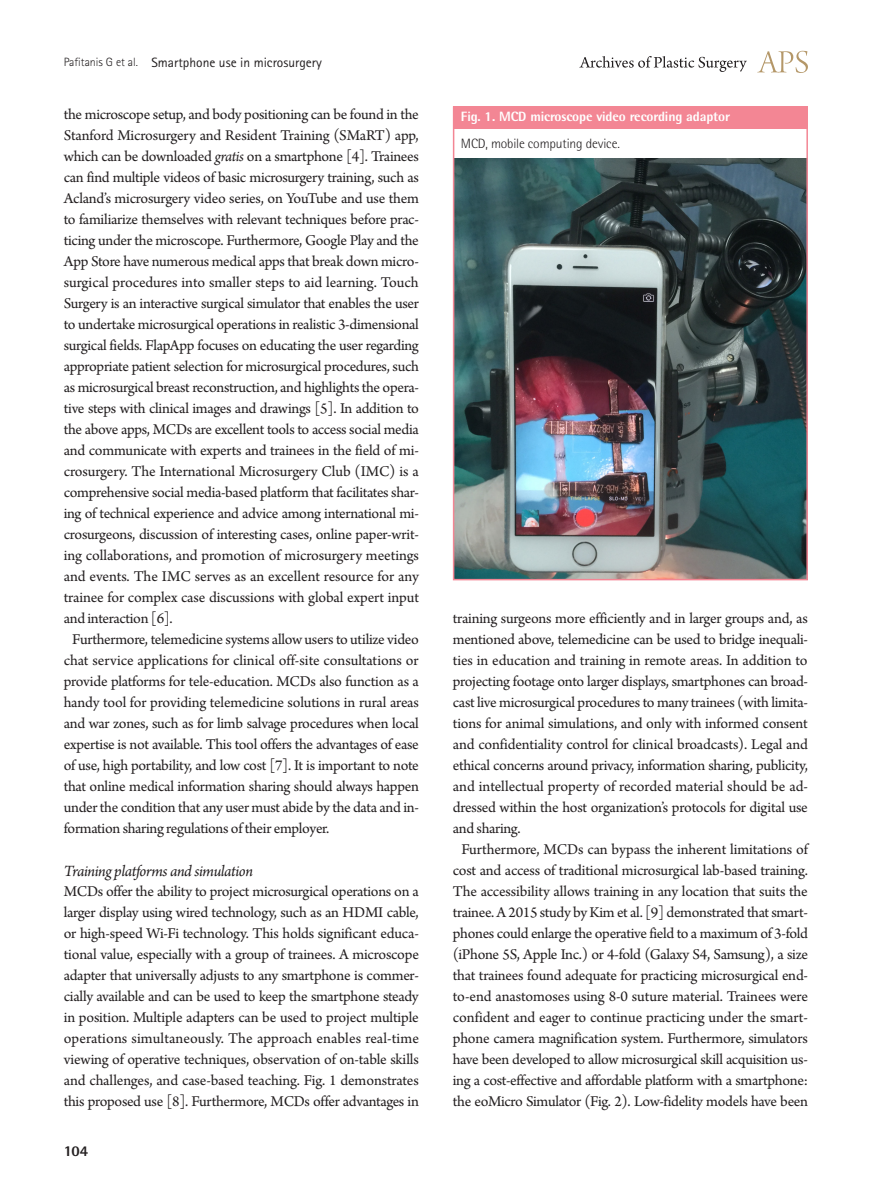
<style>
.page{position:relative;width:893px;height:1191px;background:#fff}
.page>*{position:absolute;margin:0;border:0;box-sizing:border-box;transform-origin:0 0}
.본문_0{font:italic 16.5px "Arno Pro";letter-spacing:-.025em;color:#231f20}
.본문_0-2{font:15.75px/21px "Arno Pro";letter-spacing:-.02em;color:#231f20;text-align:justify}
.본문{font:15.75px/21px "Arno Pro";letter-spacing:-.02em;color:#231f20;text-align:justify}
.t1{font:800 15px "Rotis Semi Sans Std";color:#231f20}
.하시라_제목{font:13.5px "Rotis Sans Serif Std";color:#231f20}
.표그림제목{font:800 13.5px "Rotis Semi Sans Std";letter-spacing:-.01em;color:#fff}
.그림설명{font:300 13.5px "Rotis Semi Sans Std";letter-spacing:-.01em;color:#231f20}
.s1{font-weight:300;font-size:12px}
.s2{font-style:italic}
</style>
<div class="page">
<svg style="left:757px;top:51px;width:51px;height:22px"></svg>
<svg style="left:579px;top:56px;width:168px;height:16px"></svg>
<img style="left:456px;top:158px;width:349px;height:419px">
<div style="left:453px;top:106px;width:354px;height:23px;background:#f38694"></div>
<div style="left:453px;top:106px;width:355px;height:474px;border:2px solid #f38694"></div>
<p class="하시라_제목" style="left:64px;top:54px;width:260px"><span class="s1">Pafitanis G et al.</span> Smartphone use in microsurgery</p>
<p class="본문_0-2" style="left:64px;top:105px;width:357px">the microscope setup, and body positioning can be found in the Stanford Microsurgery and Resident Training (SMaRT) app, which can be downloaded <span class="s2">gratis</span> on a smartphone [4]. Trainees can find multiple videos of basic microsurgery training, such as Acland’s microsurgery video series, on YouTube and use them to familiarize themselves with relevant techniques before prac&shy;ticing under the microscope. Furthermore, Google Play and the App Store have numerous medical apps that break down micro&shy;surgical procedures into smaller steps to aid learning. Touch Surgery is an interactive surgical simulator that enables the user to undertake microsurgical operations in realistic 3-dimensional surgical fields. FlapApp focuses on educating the user regarding appropriate patient selection for microsurgical procedures, such as microsurgical breast reconstruction, and highlights the opera&shy;tive steps with clinical images and drawings [5]. In addition to the above apps, MCDs are excellent tools to access social media and communicate with experts and trainees in the field of mi&shy;crosurgery. The International Microsurgery Club (IMC) is a comprehensive social media-based platform that facilitates shar&shy;ing of technical experience and advice among international mi&shy;crosurgeons, discussion of interesting cases, online paper-writ&shy;ing collaborations, and promotion of microsurgery meetings and events. The IMC serves as an excellent resource for any trainee for complex case discussions with global expert input and interaction [6].</p>
<p class="본문" style="left:64px;top:630px;width:357px;text-indent:9px">Furthermore, telemedicine systems allow users to utilize video chat service applications for clinical off-site consultations or provide platforms for tele-education. MCDs also function as a handy tool for providing telemedicine solutions in rural areas and war zones, such as for limb salvage procedures when local expertise is not available. This tool offers the advantages of ease of use, high portability, and low cost [7]. It is important to note that online medical information sharing should always happen under the condition that any user must abide by the data and in&shy;formation sharing regulations of their employer.</p>
<p class="본문_0" style="left:64px;top:861px;width:191px">Training platforms and simulation</p>
<p class="본문_0-2" style="left:64px;top:882px;width:357px">MCDs offer the ability to project microsurgical operations on a larger display using wired technology, such as an HDMI cable, or high-speed Wi-Fi technology. This holds significant educa&shy;tional value, especially with a group of trainees. A microscope adapter that universally adjusts to any smartphone is commer&shy;cially available and can be used to keep the smartphone steady in position. Multiple adapters can be used to project multiple operations simultaneously. The approach enables real-time viewing of operative techniques, observation of on-table skills and challenges, and case-based teaching. Fig. 1 demonstrates this proposed use [8]. Furthermore, MCDs offer advantages in</p>
<p class="t1" style="left:64px;top:1141px;width:26px">104</p>
<p class="표그림제목" style="left:461px;top:108px;width:271px">Fig. 1. MCD microscope video recording adaptor</p>
<p class="그림설명" style="left:461px;top:136px;width:160px">MCD, mobile computing device.</p>
<p class="본문_0-2" style="left:453px;top:609px;width:357px">training surgeons more efficiently and in larger groups and, as mentioned above, telemedicine can be used to bridge inequali&shy;ties in education and training in remote areas. In addition to projecting footage onto larger displays, smartphones can broad&shy;cast live microsurgical procedures to many trainees (with limita&shy;tions for animal simulations, and only with informed consent and confidentiality control for clinical broadcasts). Legal and ethical concerns around privacy, information sharing, publicity, and intellectual property of recorded material should be ad&shy;dressed within the host organization’s protocols for digital use and sharing.</p>
<p class="본문" style="left:453px;top:840px;width:357px;text-align:center">Furthermore, MCDs can bypass the inherent limitations of cost and access of traditional microsurgical lab-based training.<br>The accessibility allows training in any location that suits the trainee. A 2015 study by Kim et al. [9] demonstrated that smart&shy;phones could enlarge the operative field to a maximum of 3-fold (iPhone 5S, Apple Inc.) or 4-fold (Galaxy S4, Samsung), a size that trainees found adequate for practicing microsurgical end&shy;to-end anastomoses using 8-0 suture material. Trainees were confident and eager to continue practicing under the smart&shy;phone camera magnification system. Furthermore, simulators have been developed to allow microsurgical skill acquisition us&shy;ing a cost-effective and affordable platform with a smartphone: the eoMicro Simulator (Fig. 2). Low-fidelity models have been</p>
</div>
